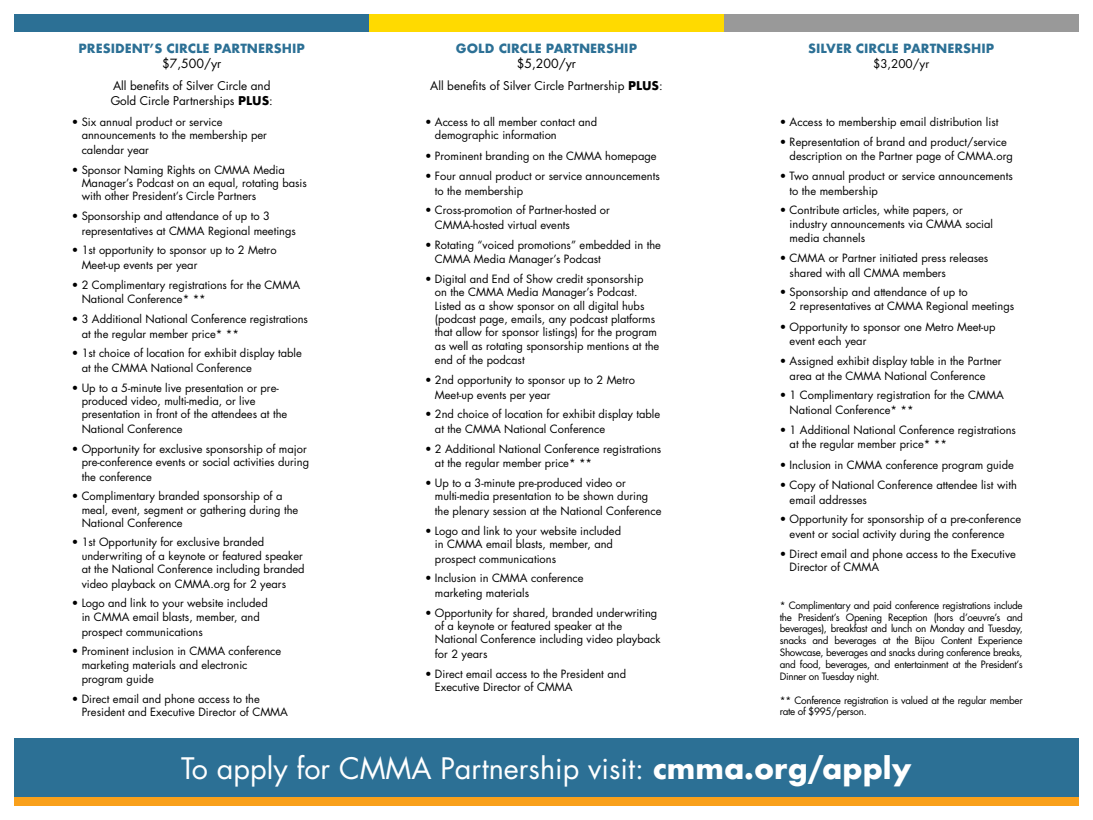
<style>
.page{position:relative;width:1093px;height:820px;background:#fff}
.page>*{position:absolute;margin:0;border:0;box-sizing:border-box;transform-origin:0 0}
.t1{font:28.8px "Futura";color:#fff}
.t2{font:700 12.32px "Futura";color:#2c7095}
.t3{font:12.32px "Futura";color:#000}
.t4{font:11.72px/14.8px "Futura";color:#000}
.t5{font:11.12px/13.3px "Futura";color:#000}
.t6{font:9.88px/11.8px "Futura";letter-spacing:-.03em;color:#000;text-align:justify}
.s1{font-weight:700}
</style>
<div class="page">
<div style="left:14px;top:796px;width:1064px;height:9px;background:#f9a01b"></div>
<div style="left:14px;top:737px;width:1064px;height:59px;background:#2c7095"></div>
<div style="left:14px;top:14px;width:355px;height:18px;background:#2c7095"></div>
<div style="left:369px;top:14px;width:355px;height:18px;background:#ffda00"></div>
<div style="left:724px;top:14px;width:354px;height:18px;background:#999"></div>
<p class="t2" style="left:79px;top:39px;width:228px">PRESIDENT’S CIRCLE PARTNERSHIP</p>
<p class="t3" style="left:162px;top:55px;width:61px">$7,500/yr</p>
<p class="t4" style="left:111px;top:78px;width:164px">All benefits of Silver Circle and<br>Gold Circle Partnerships <span class="s1">PLUS</span>:</p>
<p class="t5" style="left:82px;top:115px;width:187px;text-indent:-10px">• Six annual product or service announcements to the membership per</p>
<p class="t5" style="left:82px;top:143px;width:69px">calendar year</p>
<p class="t5" style="left:82px;top:163px;width:227px;text-indent:-10px">• Sponsor Naming Rights on CMMA Media<br>Manager’s Podcast on an equal, rotating basis with other President’s Circle Partners</p>
<p class="t5" style="left:82px;top:208px;width:216px;line-height:14.8px;text-indent:-10px">• Sponsorship and attendance of up to 3 representatives at CMMA Regional meetings</p>
<p class="t5" style="left:82px;top:243px;width:196px;line-height:14.8px;text-indent:-10px">• 1st opportunity to sponsor up to 2 Metro<br>Meet-up events per year</p>
<p class="t5" style="left:82px;top:277px;width:220px;line-height:14.8px;text-indent:-10px">• 2 Complimentary registrations for the CMMA<br>National Conference* **</p>
<p class="t5" style="left:82px;top:311px;width:228px;line-height:14.8px;text-indent:-10px">• 3 Additional National Conference registrations at the regular member price* **</p>
<p class="t5" style="left:82px;top:346px;width:222px;line-height:14.8px;text-indent:-10px">• 1st choice of location for exhibit display table at the CMMA National Conference</p>
<p class="t5" style="left:82px;top:381px;width:207px;text-indent:-10px">• Up to a 5-minute live presentation or pre&shy;produced video, multi-media, or live presentation in front of the attendees at the</p>
<p class="t5" style="left:82px;top:422px;width:102px">National Conference</p>
<p class="t5" style="left:72px;top:442px;width:239px;text-align:right">• Opportunity for exclusive sponsorship of major pre-conference events or social activities during</p>
<p class="t5" style="left:82px;top:470px;width:72px">the conference</p>
<p class="t5" style="left:82px;top:489px;width:218px;text-indent:-10px">• Complimentary branded sponsorship of a meal, event, segment or gathering during the<br>National Conference</p>
<p class="t5" style="left:82px;top:535px;width:224px;text-indent:-10px">• 1st Opportunity for exclusive branded underwriting of a keynote or featured speaker at the National Conference including branded</p>
<p class="t5" style="left:82px;top:577px;width:206px">video playback on CMMA.org for 2 years</p>
<p class="t5" style="left:72px;top:596px;width:197px;text-align:center">• Logo and link to your website included in CMMA email blasts, member, and</p>
<p class="t5" style="left:82px;top:624px;width:123px">prospect communications</p>
<p class="t5" style="left:82px;top:644px;width:201px;text-indent:-10px">• Prominent inclusion in CMMA conference marketing materials and electronic</p>
<p class="t5" style="left:82px;top:672px;width:74px">program guide</p>
<p class="t5" style="left:82px;top:692px;width:208px;text-indent:-10px">• Direct email and phone access to the<br>President and Executive Director of CMMA</p>
<p class="t2" style="left:456px;top:39px;width:183px">GOLD CIRCLE PARTNERSHIP</p>
<p class="t3" style="left:517px;top:55px;width:61px">$5,200/yr</p>
<p class="t4" style="left:430px;top:78px;width:234px">All benefits of Silver Circle Partnership <span class="s1">PLUS</span>:</p>
<p class="t5" style="left:435px;top:115px;width:164px;text-indent:-10px">• Access to all member contact and demographic information</p>
<p class="t5" style="left:425px;top:150px;width:233px">• Prominent branding on the CMMA homepage</p>
<p class="t5" style="left:435px;top:168px;width:226px;line-height:14.8px;text-indent:-10px">• Four annual product or service announcements to the membership</p>
<p class="t5" style="left:435px;top:203px;width:176px;line-height:14.8px;text-indent:-10px">• Cross-promotion of Partner-hosted or<br>CMMA-hosted virtual events</p>
<p class="t5" style="left:435px;top:237px;width:227px;line-height:14.8px;text-indent:-10px">• Rotating “voiced promotions” embedded in the<br>CMMA Media Manager’s Podcast</p>
<p class="t5" style="left:435px;top:272px;width:226px;text-indent:-10px">• Digital and End of Show credit sponsorship<br>on the CMMA Media Manager’s Podcast.<br>Listed as a show sponsor on all digital hubs (podcast page, emails, any podcast platforms that allow for sponsor listings) for the program as well as rotating sponsorship mentions at the</p>
<p class="t5" style="left:435px;top:353px;width:91px">end of the podcast</p>
<p class="t5" style="left:435px;top:372px;width:202px;line-height:14.8px;text-indent:-10px">• 2nd opportunity to sponsor up to 2 Metro<br>Meet-up events per year</p>
<p class="t5" style="left:435px;top:406px;width:227px;line-height:14.8px;text-indent:-10px">• 2nd choice of location for exhibit display table at the CMMA National Conference</p>
<p class="t5" style="left:435px;top:441px;width:228px;line-height:14.8px;text-indent:-10px">• 2 Additional National Conference registrations at the regular member price* **</p>
<p class="t5" style="left:435px;top:476px;width:215px;text-indent:-10px">• Up to a 3-minute pre-produced video or multi-media presentation to be shown during</p>
<p class="t5" style="left:435px;top:504px;width:228px">the plenary session at the National Conference</p>
<p class="t5" style="left:425px;top:523px;width:197px;text-align:center">• Logo and link to your website included in CMMA email blasts, member, and</p>
<p class="t5" style="left:435px;top:552px;width:123px">prospect communications</p>
<p class="t5" style="left:435px;top:570px;width:150px;line-height:14.8px;text-indent:-10px">• Inclusion in CMMA conference marketing materials</p>
<p class="t5" style="left:435px;top:605px;width:227px;text-indent:-10px">• Opportunity for shared, branded underwriting of a keynote or featured speaker at the<br>National Conference including video playback</p>
<p class="t5" style="left:435px;top:647px;width:54px">for 2 years</p>
<p class="t5" style="left:435px;top:666px;width:193px;text-indent:-10px">• Direct email access to the President and<br>Executive Director of CMMA</p>
<p class="t2" style="left:808px;top:39px;width:188px">SILVER CIRCLE PARTNERSHIP</p>
<p class="t4" style="left:873px;top:56px;width:58px">$3,200/yr</p>
<p class="t5" style="left:780px;top:115px;width:220px">• Access to membership email distribution list</p>
<p class="t5" style="left:790px;top:134px;width:225px;line-height:14.8px;text-indent:-10px">• Representation of brand and product/service description on the Partner page of CMMA.org</p>
<p class="t5" style="left:790px;top:168px;width:225px;line-height:14.8px;text-indent:-10px">• Two annual product or service announcements to the membership</p>
<p class="t5" style="left:790px;top:203px;width:205px;text-indent:-10px">• Contribute articles, white papers, or industry announcements via CMMA social</p>
<p class="t5" style="left:790px;top:232px;width:77px">media channels</p>
<p class="t5" style="left:790px;top:250px;width:200px;line-height:14.8px;text-indent:-10px">• CMMA or Partner initiated press releases shared with all CMMA members</p>
<p class="t5" style="left:790px;top:285px;width:226px;text-indent:-10px">• Sponsorship and attendance of up to<br>2 representatives at CMMA Regional meetings</p>
<p class="t5" style="left:790px;top:319px;width:208px;line-height:14.8px;text-indent:-10px">• Opportunity to sponsor one Metro Meet-up event each year</p>
<p class="t5" style="left:780px;top:353px;width:223px;line-height:14.8px;text-align:center">• Assigned exhibit display table in the Partner area at the CMMA National Conference</p>
<p class="t5" style="left:790px;top:387px;width:216px;line-height:14.8px;text-indent:-10px">• 1 Complimentary registration for the CMMA<br>National Conference* **</p>
<p class="t5" style="left:790px;top:422px;width:228px;line-height:14.8px;text-indent:-10px">• 1 Additional National Conference registrations at the regular member price* **</p>
<p class="t5" style="left:780px;top:458px;width:236px">• Inclusion in CMMA conference program guide</p>
<p class="t5" style="left:790px;top:477px;width:229px;line-height:14.8px;text-indent:-10px">• Copy of National Conference attendee list with email addresses</p>
<p class="t5" style="left:780px;top:511px;width:243px;line-height:14.8px;text-align:center">• Opportunity for sponsorship of a pre-conference event or social activity during the conference</p>
<p class="t5" style="left:790px;top:546px;width:228px;text-indent:-10px">• Direct email and phone access to the Executive<br>Director of CMMA</p>
<p class="t6" style="left:780px;top:599px;width:244px">* Complimentary and paid conference registrations include the President’s Opening Reception (hors d’oeuvre’s and beverages), breakfast and lunch on Monday and Tuesday, snacks and beverages at the Bijou Content Experience Showcase, beverages and snacks during conference breaks, and food, beverages, and entertainment at the President’s Dinner on Tuesday night.</p>
<p class="t6" style="left:780px;top:693px;width:244px">** Conference registration is valued at the regular member rate of $995/person.</p>
<h1 class="t1" style="left:181px;top:750px;width:732px">To apply for CMMA Partnership visit: <span class="s1">cmma.org/apply</span></h1>
</div>
